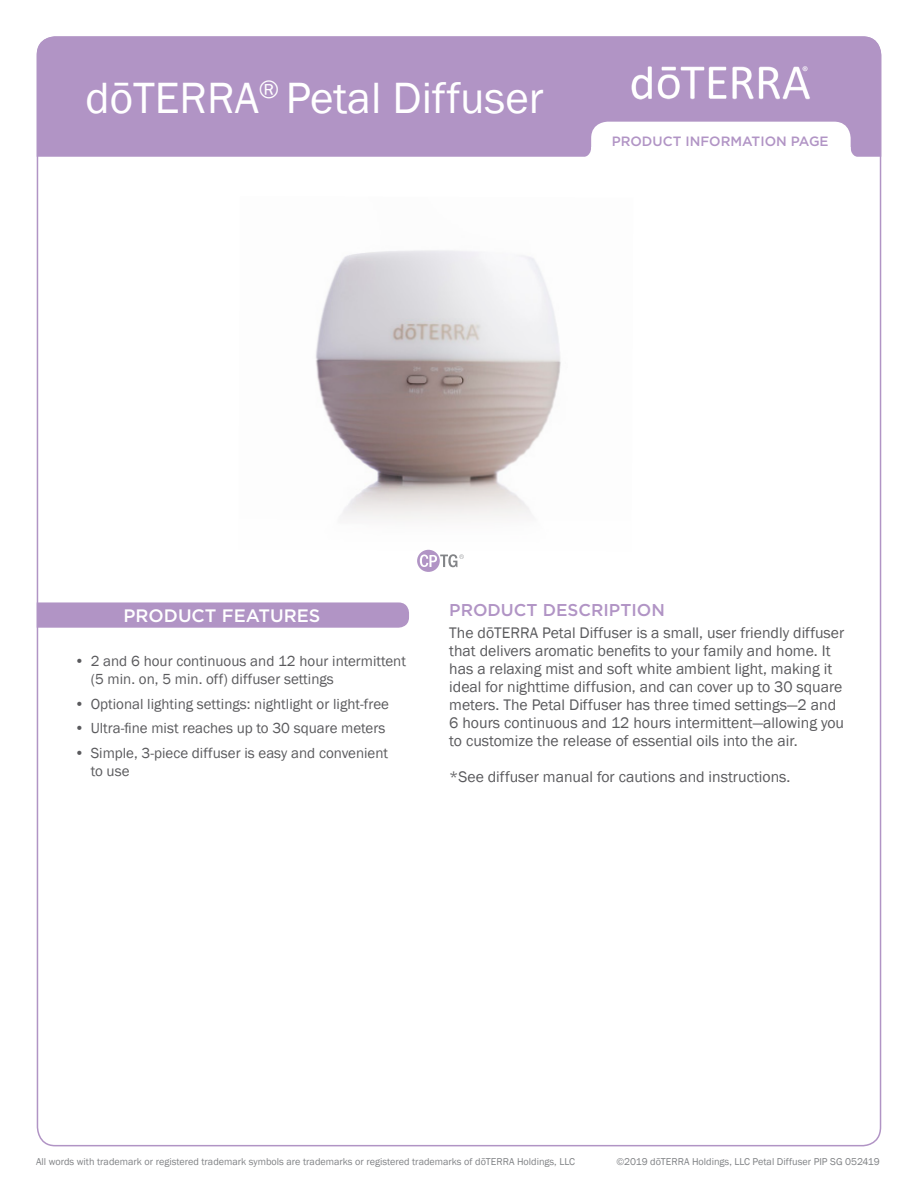
<style>
.page{position:relative;width:918px;height:1188px;background:#fff}
.page>*{position:absolute;margin:0;border:0;box-sizing:border-box;transform-origin:0 0}
.t1{font:45px "Franklin Gothic";color:#fff}
.t2{font:500 18px "Gotham";color:#fff}
.Purple_Headers{font:500 17.1px "Gotham";color:#b194c5}
.Body{font:15.75px/18px "Franklin Gothic";color:#5a5a5d}
.t3{font:15px/18px "Franklin Gothic";color:#5a5a5d}
.t4{font:500 13.5px "Gotham";color:#b194c5}
.t5{font:10.2px "Franklin Gothic";color:#808285}
</style>
<div class="page">
<div style="left:37px;top:36px;width:844px;height:121px;background:#b194c5"></div>
<img style="left:621px;top:63px;width:200px;height:41px">
<svg style="left:581px;top:122px;width:280px;height:35px"></svg>
<img style="left:315px;top:250px;width:246px;height:300px">
<svg style="left:37px;top:602px;width:372px;height:26px;background:#b397c6"></svg>
<svg style="left:417px;top:550px;width:47px;height:22px"></svg>
<p class="t1" style="left:85px;top:70px;width:460px">dōTERRA<sup>®</sup> Petal Diffuser</p>
<p class="t4" style="left:612px;top:132px;width:218px">PRODUCT INFORMATION PAGE</p>
<p class="t2" style="left:124px;top:604px;width:198px">PRODUCT FEATURES</p>
<p class="t3" style="left:91px;top:652px;width:317px;text-indent:-16px">• 2 and 6 hour continuous and 12 hour intermittent (5 min. on, 5 min. off) diffuser settings</p>
<p class="t3" style="left:75px;top:695px;width:316px">• Optional lighting settings: nightlight or light-free</p>
<p class="t3" style="left:75px;top:720px;width:312px">• Ultra-fine mist reaches up to 30 square meters</p>
<p class="t3" style="left:91px;top:745px;width:299px;text-indent:-16px">• Simple, 3-piece diffuser is easy and convenient to use</p>
<p class="Purple_Headers" style="left:449px;top:599px;width:217px">PRODUCT DESCRIPTION</p>
<p class="Body" style="left:449px;top:624px;width:397px">The dōTERRA Petal Diffuser is a small, user friendly diffuser that delivers aromatic benefits to your family and home. It has a relaxing mist and soft white ambient light, making it ideal for nighttime diffusion, and can cover up to 30 square meters. The Petal Diffuser has three timed settings—2 and 6 hours continuous and 12 hours intermittent—allowing you to customize the release of essential oils into the air.</p>
<p class="Body" style="left:449px;top:768px;width:343px">*See diffuser manual for cautions and instructions.</p>
<p class="t5" style="left:36px;top:1155px;width:540px">All words with trademark or registered trademark symbols are trademarks or registered trademarks of dōTERRA Holdings, LLC</p>
<p class="t5" style="left:616px;top:1155px;width:265px">©2019 dōTERRA Holdings, LLC Petal Diffuser PIP SG 052419</p>
</div>
